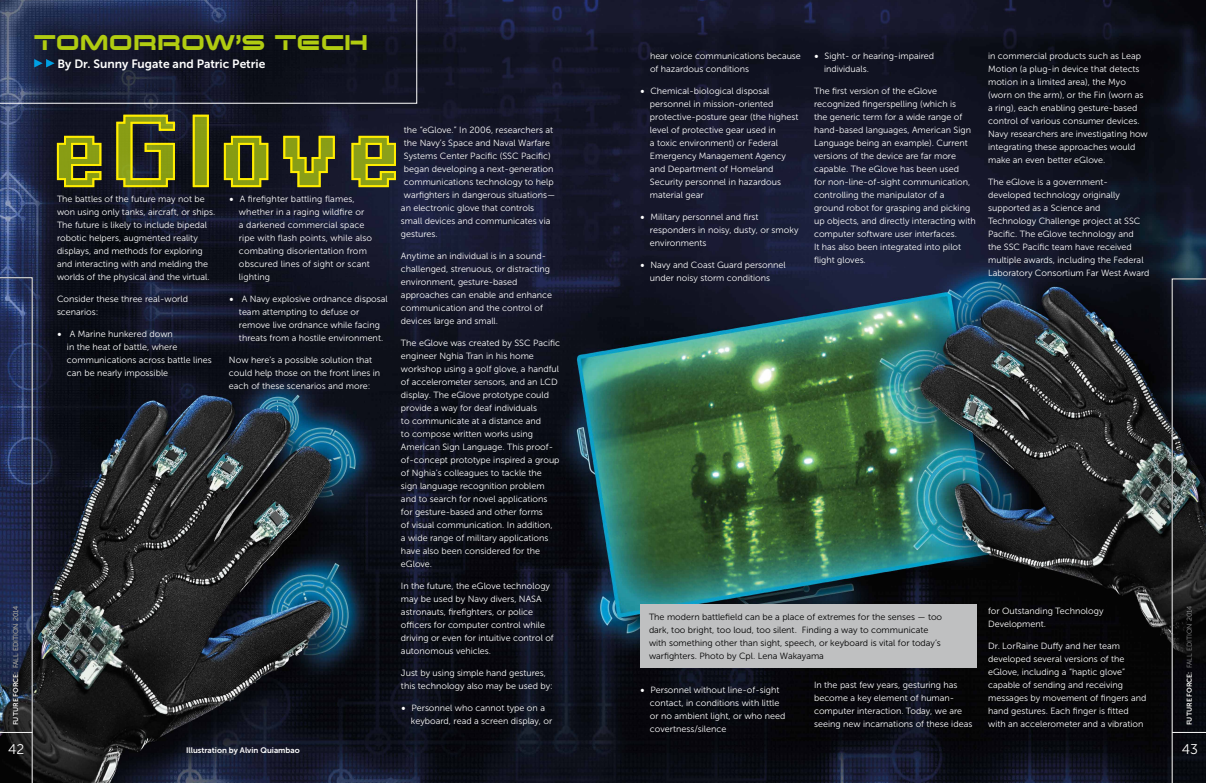
<style>
.page{position:relative;width:1206px;height:783px;background:#fff}
.page>*{position:absolute;margin:0;border:0;box-sizing:border-box;transform-origin:0 0}
.t1{font:27px "Changeling Neo Stencil";letter-spacing:.05em;color:#b1cc11}
.t2{font:14px "Museo Sans 300";color:#fff}
.t3{font:12px "Museo Sans 700";color:#fff}
.t4{font:9px/13px "Museo Sans 300";color:#fff}
.t5{font:9px/13px "Museo Sans 300";color:#000}
.t6{font:8px "Museo Sans 700";color:#fff}
.t7{font:7px "Museo Sans 300";color:#969798}
.s1{font-family:"Minion Pro";font-size:12px}
.s2{font-family:"Museo Sans 700";color:#000}
.s3{font-family:"Museo Sans 700";color:#fff}
</style>
<div class="page">
<img style="left:0;top:0;width:1206px;height:783px">
<svg style="left:0;top:0;width:417px;height:104px;background:#1b2035"></svg>
<svg style="left:34px;top:59px;width:21px;height:9px"></svg>
<svg style="left:56px;top:114px;width:341px;height:74px;background:#565a1b"></svg>
<div style="left:640px;top:604px;width:336px;height:64px;background:#bfc0c1"></div>
<svg style="left:0;top:278px;width:32px;height:505px;background:#222d50"></svg>
<svg style="left:1172px;top:279px;width:34px;height:504px;background:#1f2228"></svg>
<hr style="left:1172px;top:732px;width:34px;height:1px;background:#fff">
<h1 class="t1" style="left:34px;top:24px;width:335px">TOMORROW’S TECH</h1>
<p class="t4" style="left:824px;top:49px;width:112px;text-indent:-10px"><span class="s1">•</span> Sight- or hearing-impaired individuals.</p>
<p class="t4" style="left:814px;top:84px;width:163px">The first version of the eGlove recognized fingerspelling (which is<br>the generic term for a wide range of hand-based languages, American Sign Language being an example). Current versions of the device are far more capable. The eGlove has been used<br>for non-line-of-sight communication, controlling the manipulator of a ground robot for grasping and picking up objects, and directly interacting with computer software user interfaces.<br>It has also been integrated into pilot flight gloves.</p>
<p class="t4" style="left:988px;top:49px;width:161px">in commercial products such as Leap Motion (a plug-in device that detects motion in a limited area), the Myo (worn on the arm), or the Fin (worn as a ring), each enabling gesture-based control of various consumer devices.<br>Navy researchers are investigating how integrating these approaches would make an even better eGlove.</p>
<p class="t4" style="left:988px;top:175px;width:163px">The eGlove is a government&shy;developed technology originally supported as a Science and Technology Challenge project at SSC Pacific. The eGlove technology and<br>the SSC Pacific team have received multiple awards, including the Federal Laboratory Consortium Far West Award</p>
<p class="t4" style="left:650px;top:49px;width:152px">hear voice communications because of hazardous conditions</p>
<p class="t4" style="left:650px;top:84px;width:150px;text-indent:-10px"><span class="s1">•</span> Chemical-biological disposal personnel in mission-oriented protective-posture gear (the highest level of protective gear used in<br>a toxic environment) or Federal<br>Emergency Management Agency and Department of Homeland<br>Security personnel in hazardous material gear</p>
<p class="t4" style="left:650px;top:210px;width:150px;text-indent:-10px"><span class="s1">•</span> Military personnel and first responders in noisy, dusty, or smoky environments</p>
<p class="t4" style="left:650px;top:258px;width:137px;text-indent:-10px"><span class="s1">•</span> Navy and Coast Guard personnel under noisy storm conditions</p>
<h3 class="t3" style="left:57px;top:57px;width:209px">By Dr. Sunny Fugate and Patric Petrie</h3>
<p class="t4" style="left:404px;top:123px;width:151px">the “eGlove.” In 2006, researchers at</p>
<p class="t4" style="left:404px;top:136px;width:148px">the Navy’s Space and Naval Warfare</p>
<p class="t4" style="left:404px;top:149px;width:148px">Systems Center Pacific (SSC Pacific)</p>
<p class="t4" style="left:404px;top:162px;width:151px">began developing a next-generation</p>
<p class="t4" style="left:404px;top:175px;width:151px">communications technology to help</p>
<p class="t4" style="left:404px;top:188px;width:153px">warfighters in dangerous situations—</p>
<p class="t4" style="left:401px;top:201px;width:135px">an electronic glove that controls</p>
<p class="t4" style="left:401px;top:214px;width:151px">small devices and communicates via</p>
<p class="t4" style="left:401px;top:227px;width:38px">gestures.</p>
<p class="t4" style="left:401px;top:249px;width:152px">Anytime an individual is in a sound&shy;challenged, strenuous, or distracting environment, gesture-based approaches can enable and enhance communication and the control of devices large and small.</p>
<p class="t4" style="left:401px;top:336px;width:161px">The eGlove was created by SSC Pacific engineer Nghia Tran in his home workshop using a golf glove, a handful of accelerometer sensors, and an LCD display. The eGlove prototype could provide a way for deaf individuals<br>to communicate at a distance and<br>to compose written works using American Sign Language. This proof&shy;of-concept prototype inspired a group of Nghia’s colleagues to tackle the sign language recognition problem and to search for novel applications for gesture-based and other forms<br>of visual communication. In addition,<br>a wide range of military applications have also been considered for the eGlove.</p>
<p class="t4" style="left:401px;top:579px;width:154px">In the future, the eGlove technology may be used by Navy divers, NASA astronauts, firefighters, or police officers for computer control while driving or even for intuitive control of autonomous vehicles.</p>
<p class="t4" style="left:401px;top:666px;width:153px">Just by using simple hand gestures, this technology also may be used by:</p>
<p class="t4" style="left:411px;top:701px;width:143px;text-indent:-10px"><span class="s1">•</span> Personnel who cannot type on a keyboard, read a screen display, or</p>
<p class="t4" style="left:57px;top:192px;width:160px">The battles of the future may not be won using only tanks, aircraft, or ships.<br>The future is likely to include bipedal robotic helpers, augmented reality displays, and methods for exploring and interacting with and melding the worlds of the physical and the virtual.</p>
<p class="t4" style="left:57px;top:292px;width:133px">Consider these three real-world scenarios:</p>
<p class="t4" style="left:67px;top:327px;width:146px;text-indent:-10px"><span class="s1">•</span> A Marine hunkered down<br>in the heat of battle, where communications across battle lines can be nearly impossible</p>
<p class="t4" style="left:239px;top:192px;width:135px;text-indent:-10px"><span class="s1">•</span> A firefighter battling flames, whether in a raging wildfire or<br>a darkened commercial space ripe with flash points, while also combating disorientation from obscured lines of sight or scant lighting</p>
<p class="t4" style="left:239px;top:292px;width:150px;text-indent:-10px"><span class="s1">•</span> A Navy explosive ordnance disposal team attempting to defuse or remove live ordnance while facing threats from a hostile environment.</p>
<p class="t4" style="left:229px;top:353px;width:153px">Now here’s a possible solution that could help those on the front lines in each of these scenarios and more:</p>
<p class="t7" style="left:12px;top:725px;width:121px;rotate:-90deg"><span class="s2">FUTURE FORCE:</span> FALL EDITION 2014</p>
<h2 class="t2" style="left:8px;top:742px;width:18px">42</h2>
<h2 class="t2" style="left:1182px;top:742px;width:18px">43</h2>
<p class="t7" style="left:1186px;top:725px;width:121px;rotate:-90deg"><span class="s3">FUTURE FORCE:</span> FALL EDITION 2014</p>
<p class="t4" style="left:988px;top:604px;width:117px">for Outstanding Technology<br>Development.</p>
<p class="t4" style="left:988px;top:639px;width:160px">Dr. LorRaine Duffy and her team developed several versions of the eGlove, including a “haptic glove” capable of sending and receiving messages by movement of fingers and hand gestures. Each finger is fitted with an accelerometer and a vibration</p>
<p class="t5" style="left:649px;top:610px;width:295px">The modern battlefield can be a place of extremes for the senses — too dark, too bright, too loud, too silent. Finding a way to communicate with something other than sight, speech, or keyboard is vital for today’s warfighters. Photo by Cpl. Lena Wakayama</p>
<p class="t4" style="left:814px;top:678px;width:160px">In the past few years, gesturing has become a key element of human&shy;computer interaction. Today, we are seeing new incarnations of these ideas</p>
<p class="t4" style="left:650px;top:683px;width:137px;text-indent:-10px"><span class="s1">•</span> Personnel without line-of-sight contact, in conditions with little or no ambient light, or who need covertness/silence</p>
<p class="t6" style="left:186px;top:746px;width:115px">Illustration by Alvin Quiambao</p>
</div>
